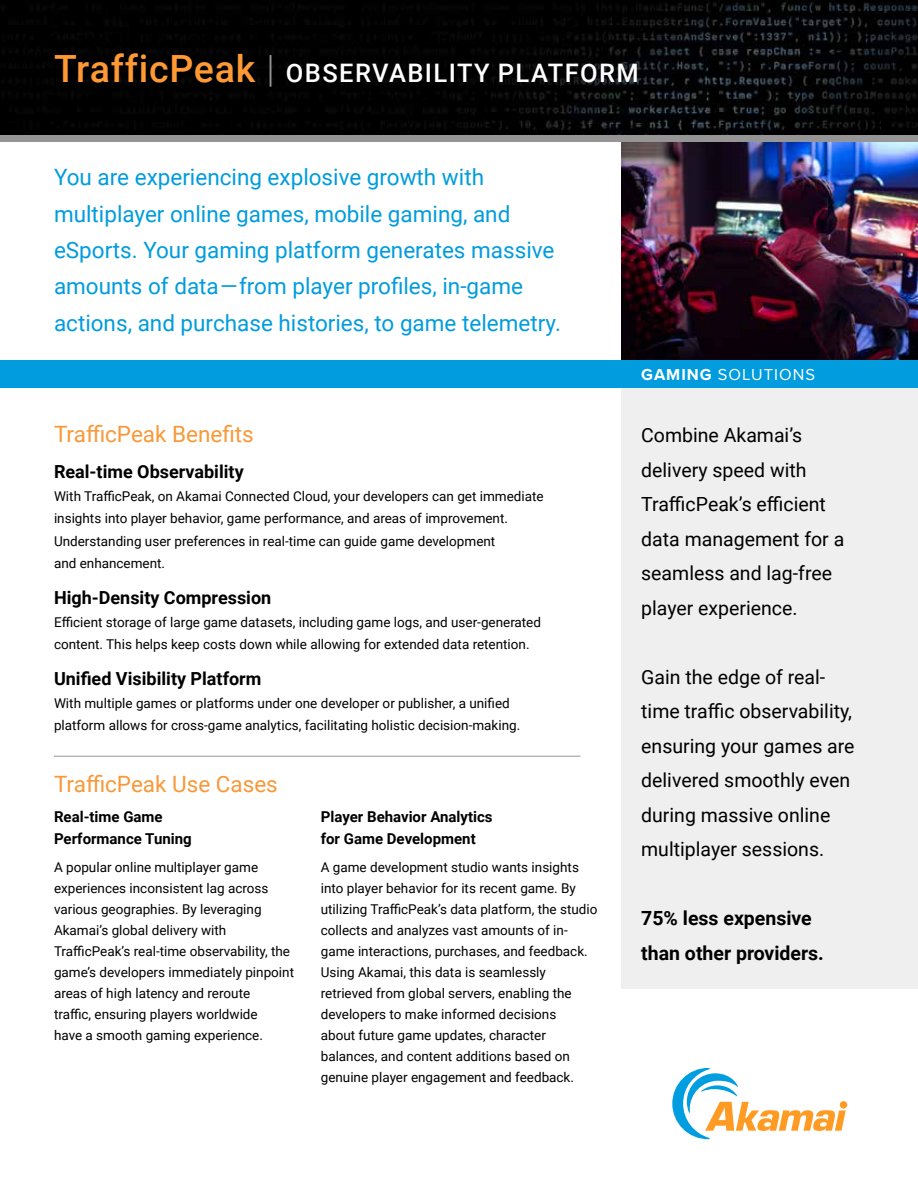
<style>
.page{position:relative;width:918px;height:1188px;background:#fff}
.page>*{position:absolute;margin:0;border:0;box-sizing:border-box;transform-origin:0 0}
.t1{font:500 25.5px "Roboto";letter-spacing:.055em;color:#fff}
.t2{font:22.5px/36.3px "Roboto";color:#009cde}
.text{font:22.5px "Roboto";color:#f89838}
.Callout_Text{font:19.5px/34.5px "Roboto";color:#000}
.Callout_Text-2{font:700 19.5px/34.5px "Roboto";color:#000}
.subhead{font:700 18px "Roboto";color:#000}
.t3{font:16.5px "Proxima Nova";letter-spacing:.06em;color:#fff}
.use_case_subhead{font:700 15px/22.5px "Roboto";color:#000}
.use_case_text{font:13.5px/21px "Roboto";color:#000}
.text-2{font:13.5px/22.5px "Roboto";color:#000}
.s1{font-size:37.5px;color:#f93}
.s2{font-weight:300;font-size:37.5px;color:#959595}
.s3{font-weight:700}
</style>
<div class="page">
<img style="left:621px;top:142px;width:297px;height:219px">
<div style="left:0;top:114px;width:918px;height:28px;background:#959595"></div>
<div style="left:621px;top:382px;width:297px;height:607px;background:#efefef"></div>
<div style="left:0;top:361px;width:918px;height:27px;background:#009cde"></div>
<svg style="left:672px;top:1068px;width:174px;height:71px"></svg>
<hr style="left:54px;top:756px;width:526px;height:1px;background:#959595">
<img style="left:0;top:0;width:918px;height:135px">
<p class="t1" style="left:54px;top:55px;width:586px"><span class="s1">TrafficPeak</span> <span class="s2">|</span> OBSERVABILITY PLATFORM</p>
<p class="t2" style="left:54px;top:158px;width:508px">You are experiencing explosive growth with multiplayer online games, mobile gaming, and eSports. Your gaming platform generates massive amounts of data—from player profiles, in-game actions, and purchase histories, to game telemetry.</p>
<p class="text" style="left:54px;top:419px;width:201px">TrafficPeak Benefits</p>
<p class="subhead" style="left:54px;top:459px;width:191px">Real-time Observability</p>
<p class="text-2" style="left:54px;top:484px;width:491px">With TrafficPeak, on Akamai Connected Cloud, your developers can get immediate insights into player behavior, game performance, and areas of improvement.<br>Understanding user preferences in real-time can guide game development<br>and enhancement.</p>
<p class="subhead" style="left:54px;top:585px;width:219px">High-Density Compression</p>
<p class="text-2" style="left:54px;top:610px;width:489px">Efficient storage of large game datasets, including game logs, and user-generated content. This helps keep costs down while allowing for extended data retention.</p>
<p class="subhead" style="left:54px;top:666px;width:209px">Unified Visibility Platform</p>
<p class="text-2" style="left:54px;top:691px;width:468px">With multiple games or platforms under one developer or publisher, a unified platform allows for cross-game analytics, facilitating holistic decision-making.</p>
<p class="text" style="left:54px;top:768px;width:225px">TrafficPeak Use Cases</p>
<p class="use_case_subhead" style="left:54px;top:805px;width:139px">Real-time Game<br>Performance Tuning</p>
<p class="use_case_text" style="left:54px;top:856px;width:242px">A popular online multiplayer game experiences inconsistent lag across various geographies. By leveraging Akamai’s global delivery with TrafficPeak’s real-time observability, the game’s developers immediately pinpoint areas of high latency and reroute<br>traffic, ensuring players worldwide<br>have a smooth gaming experience.</p>
<p class="use_case_subhead" style="left:321px;top:805px;width:173px">Player Behavior Analytics for Game Development</p>
<p class="use_case_text" style="left:321px;top:856px;width:278px">A game development studio wants insights into player behavior for its recent game. By utilizing TrafficPeak’s data platform, the studio collects and analyzes vast amounts of in&shy;game interactions, purchases, and feedback.<br>Using Akamai, this data is seamlessly retrieved from global servers, enabling the developers to make informed decisions<br>about future game updates, character balances, and content additions based on genuine player engagement and feedback.</p>
<p class="t3" style="left:641px;top:362px;width:175px"><span class="s3">GAMING</span> SOLUTIONS</p>
<p class="Callout_Text" style="left:641px;top:417px;width:205px">Combine Akamai’s delivery speed with<br>TrafficPeak’s efficient data management for a seamless and lag-free player experience.</p>
<p class="Callout_Text" style="left:641px;top:659px;width:215px">Gain the edge of real&shy;time traffic observability, ensuring your games are delivered smoothly even during massive online multiplayer sessions.</p>
<p class="Callout_Text-2" style="left:641px;top:900px;width:184px">75% less expensive than other providers.</p>
</div>
